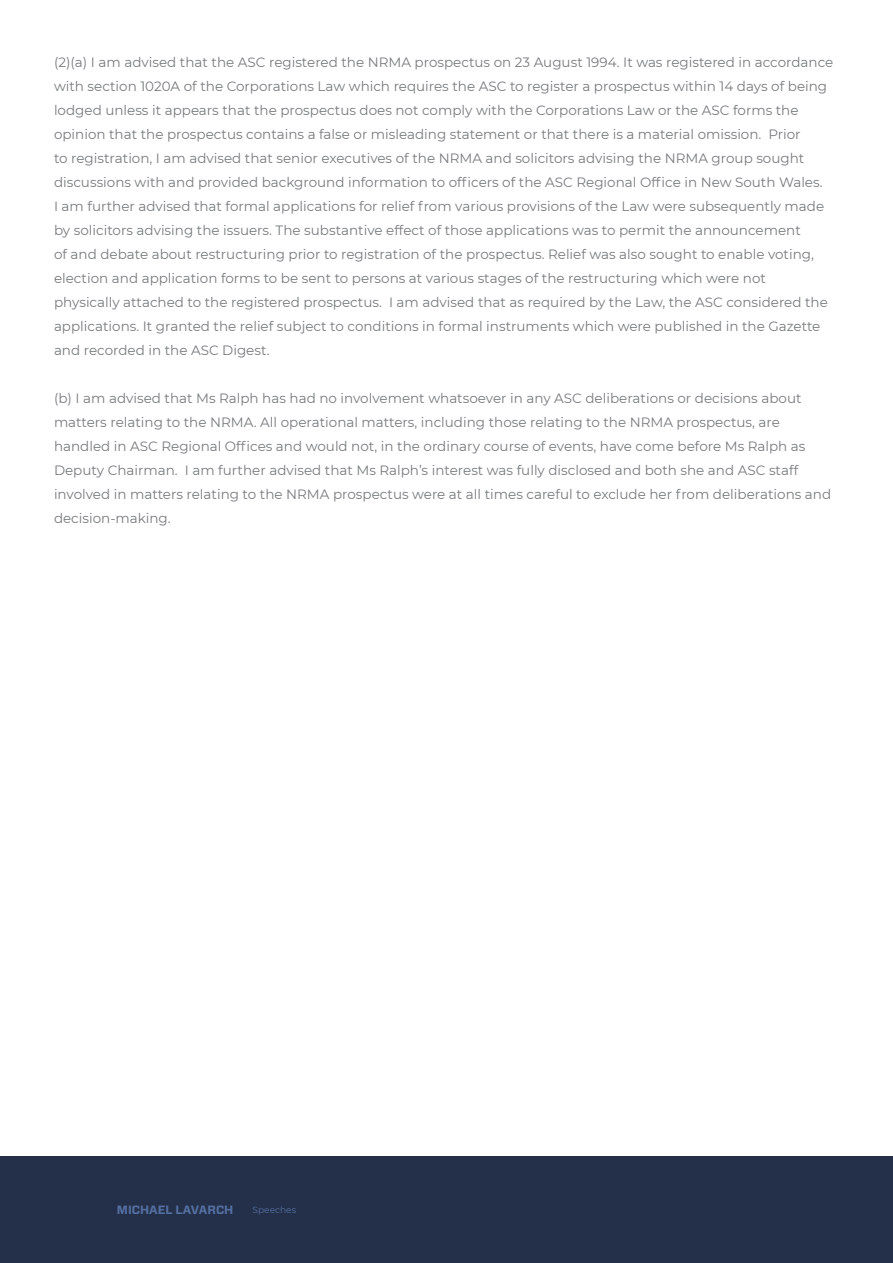
<style>
.page{position:relative;width:893px;height:1263px;background:#fff}
.page>*{position:absolute;margin:0;border:0;box-sizing:border-box;transform-origin:0 0}
.t1{font:13.5px/24px "Montserrat";color:#787a7d}
.t2{font:700 12px "Forza";color:#546fa2}
.t3{font:9px "Montserrat";color:#546fa2}
</style>
<div class="page">
<div style="left:0;top:1156px;width:893px;height:107px;background:#243049"></div>
<p class="t1" style="left:54px;top:50px;width:781px">(2)(a) I am advised that the ASC registered the NRMA prospectus on 23 August 1994. It was registered in accordance with section 1020A of the Corporations Law which requires the ASC to register a prospectus within 14 days of being lodged unless it appears that the prospectus does not comply with the Corporations Law or the ASC forms the opinion that the prospectus contains a false or misleading statement or that there is a material omission. Prior<br>to registration, I am advised that senior executives of the NRMA and solicitors advising the NRMA group sought discussions with and provided background information to officers of the ASC Regional Office in New South Wales.<br>I am further advised that formal applications for relief from various provisions of the Law were subsequently made by solicitors advising the issuers. The substantive effect of those applications was to permit the announcement<br>of and debate about restructuring prior to registration of the prospectus. Relief was also sought to enable voting, election and application forms to be sent to persons at various stages of the restructuring which were not physically attached to the registered prospectus. I am advised that as required by the Law, the ASC considered the applications. It granted the relief subject to conditions in formal instruments which were published in the Gazette and recorded in the ASC Digest.</p>
<p class="t1" style="left:54px;top:386px;width:779px">(b) I am advised that Ms Ralph has had no involvement whatsoever in any ASC deliberations or decisions about matters relating to the NRMA. All operational matters, including those relating to the NRMA prospectus, are handled in ASC Regional Offices and would not, in the ordinary course of events, have come before Ms Ralph as Deputy Chairman. I am further advised that Ms Ralph’s interest was fully disclosed and both she and ASC staff involved in matters relating to the NRMA prospectus were at all times careful to exclude her from deliberations and decision-making.</p>
<p class="t2" style="left:117px;top:1202px;width:118px">MICHAEL LAVARCH</p>
<p class="t3" style="left:253px;top:1203px;width:45px">Speeches</p>
</div>
